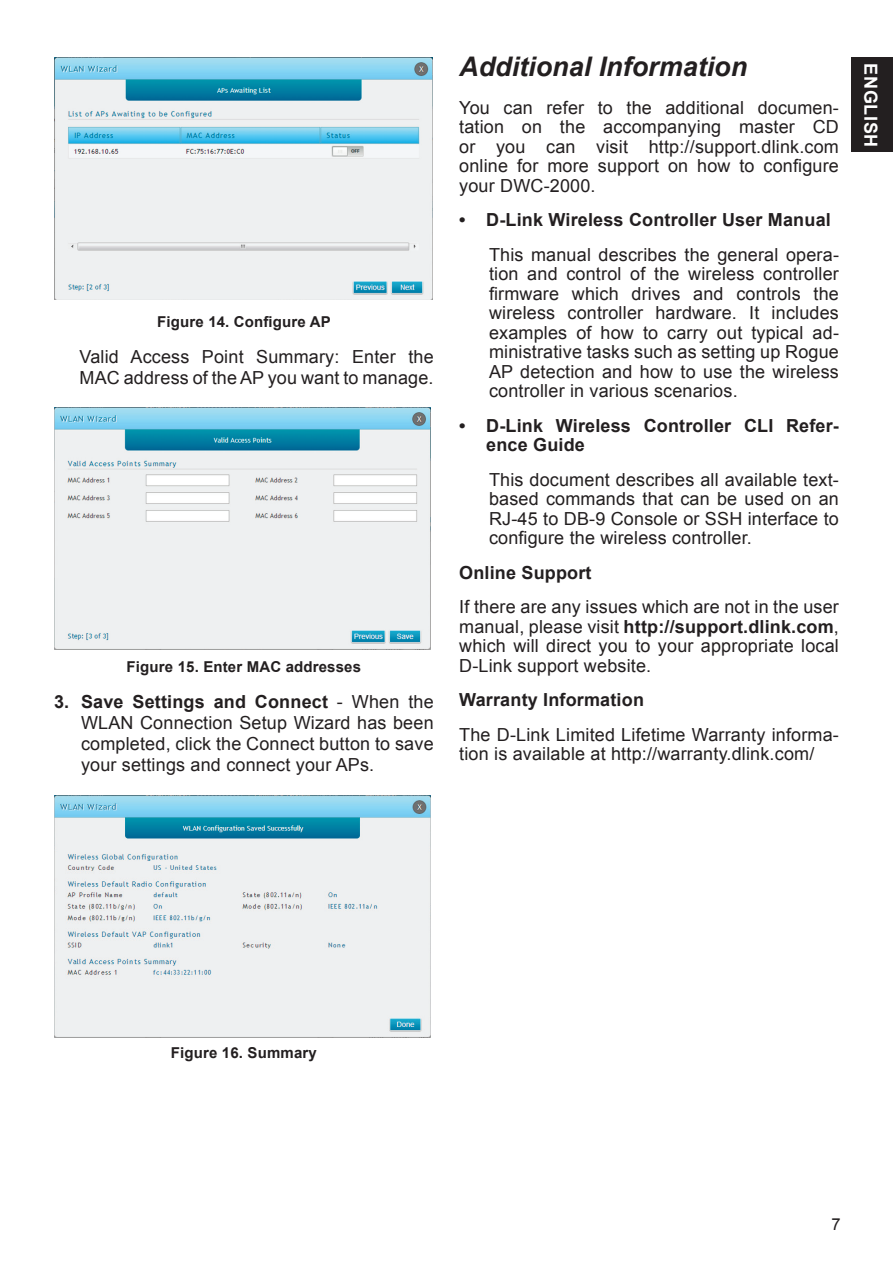
<style>
.page{position:relative;width:893px;height:1263px;background:#fff}
.page>*{position:absolute;margin:0;border:0;box-sizing:border-box;transform-origin:0 0}
.t1{font:italic 700 27px "Arial";color:#231f20}
.t2{font:18px/19.5px "Arial";letter-spacing:.01em;color:#231f20;text-align:justify}
.t3{font:700 18px/19.5px "Arial";letter-spacing:.01em;color:#231f20}
.t4{font:700 18px "Arial";letter-spacing:.04em;color:#fff}
.t5{font:16.5px "Arial";color:#231f20}
.t6{font:700 15px "Arial";letter-spacing:.01em;color:#231f20}
.s1{font-weight:700}
</style>
<div class="page">
<div style="left:852px;top:57px;width:41px;height:95px;background:#231f20"></div>
<img style="left:54px;top:58px;width:378px;height:242px">
<img style="left:54px;top:407px;width:376px;height:242px">
<img style="left:54px;top:796px;width:377px;height:241px">
<p class="t6" style="left:157px;top:312px;width:175px">Figure 14. Configure AP</p>
<p class="t2" style="left:80px;top:346px;width:356px;line-height:21px">Valid Access Point Summary: Enter the<br>MAC address of the AP you want to manage.</p>
<p class="t6" style="left:127px;top:657px;width:236px">Figure 15. Enter MAC addresses</p>
<p class="t2" style="left:81px;top:691px;width:354px;line-height:21px;text-indent:-27px"><span class="s1">3. Save Settings and Connect</span> - When the WLAN Connection Setup Wizard has been completed, click the Connect button to save your settings and connect your APs.</p>
<h1 class="t1" style="left:459px;top:49px;width:290px">Additional Information</h1>
<p class="t2" style="left:459px;top:98px;width:381px">You can refer to the additional documen&shy;tation on the accompanying master CD or you can visit http://support.dlink.com online for more support on how to configure your DWC-2000.</p>
<p class="t3" style="left:459px;top:211px;width:373px">• D-Link Wireless Controller User Manual</p>
<p class="t2" style="left:489px;top:245px;width:351px">This manual describes the general opera&shy;tion and control of the wireless controller firmware which drives and controls the wireless controller hardware. It includes examples of how to carry out typical ad&shy;ministrative tasks such as setting up Rogue AP detection and how to use the wireless controller in various scenarios.</p>
<p class="t3" style="left:486px;top:416px;width:354px;text-indent:-27px">• D-Link Wireless Controller CLI Refer&shy;ence Guide</p>
<p class="t2" style="left:489px;top:470px;width:351px">This document describes all available text&shy;based commands that can be used on an RJ-45 to DB-9 Console or SSH interface to configure the wireless controller.</p>
<p class="t3" style="left:459px;top:563px;width:134px">Online Support</p>
<p class="t2" style="left:459px;top:597px;width:381px">If there are any issues which are not in the user manual, please visit <span class="s1">http://support.dlink.com</span>, which will direct you to your appropriate local D-Link support website.</p>
<p class="t3" style="left:459px;top:691px;width:186px">Warranty Information</p>
<p class="t2" style="left:459px;top:725px;width:381px">The D-Link Limited Lifetime Warranty informa&shy;tion is available at http://warranty.dlink.com/</p>
<p class="t4" style="left:883px;top:63px;width:86px;rotate:90deg">ENGLISH</p>
<p class="t6" style="left:171px;top:1042px;width:147px">Figure 16. Summary</p>
<p class="t5" style="left:832px;top:1213px;width:11px">7</p>
</div>
